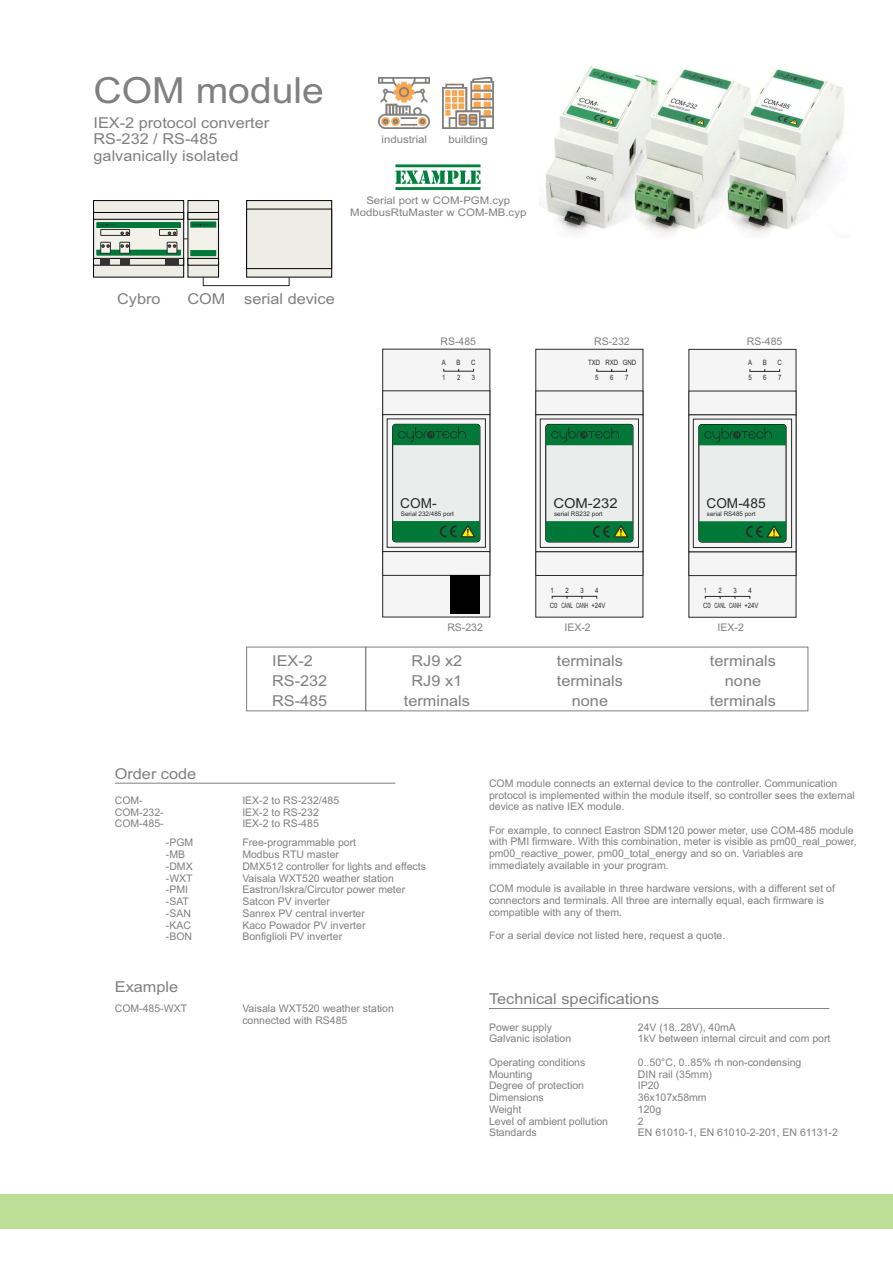
<style>
.page{position:relative;width:893px;height:1263px;background:#fff}
.page>*{position:absolute;margin:0;border:0;box-sizing:border-box;transform-origin:0 0}
.t1{font:36px "Arial";color:#808080;scale:1.09 1}
.t2{font:15px/20.1px "Arial";color:#808080;text-align:center;scale:1.09 1}
.t3{font:13.65px "Arial";color:#2b2929}
.t4{font:13.65px "Arial";color:#2b2929;scale:1.09 1}
.t5{font:10.5px/11.7px "Arial";color:#808080}
.t6{font:10.5px/11.7px "Arial";color:#808080;text-align:center;scale:1.09 1}
.t7{font:7.35px/14.9px "Arial Narrow";color:#2b2929}
.t8{font:6.3px "Arial";color:#2b2929}
</style>
<div class="page">
<div style="left:0;top:1195px;width:893px;height:34px;background:#bcde96"></div>
<hr style="left:489px;top:1008px;width:340px;height:1px;background:#808080">
<hr style="left:115px;top:783px;width:280px;height:1px;background:#808080">
<svg style="left:382px;top:348px;width:109px;height:270px"></svg>
<div style="left:451px;top:575px;width:29px;height:39px;background:#000"></div>
<svg style="left:535px;top:348px;width:109px;height:270px"></svg>
<svg style="left:688px;top:349px;width:109px;height:269px"></svg>
<div style="left:246px;top:647px;width:120px;height:64px;border:1px solid #808080"></div>
<div style="left:365px;top:647px;width:443px;height:64px;border:1px solid #808080"></div>
<svg style="left:246px;top:200px;width:86px;height:78px;background:#dcdcd6"></svg>
<svg style="left:93px;top:200px;width:126px;height:78px;background:#adbbaf"></svg>
<div style="left:203px;top:277px;width:87px;height:9px;border:1px solid #2b2929"></div>
<img style="left:378px;top:77px;width:51px;height:51px">
<img style="left:442px;top:77px;width:51px;height:51px">
<svg style="left:395px;top:164px;width:85px;height:26px"></svg>
<img style="left:544px;top:65px;width:300px;height:169px">
<h1 class="t1" style="left:94px;top:77px;width:213px">COM module</h1>
<h2 class="t2" style="left:94px;top:115px;width:163px;line-height:16.8px;text-align:left">IEX-2 protocol converter<br>RS-232 / RS-485 galvanically isolated</h2>
<p class="t6" style="left:382px;top:134px;width:43px">industrial</p>
<p class="t6" style="left:448px;top:134px;width:38px">building</p>
<p class="t6" style="left:350px;top:196px;width:163px">Serial port w COM-PGM.cyp<br>ModbusRtuMaster w COM-MB.cyp</p>
<h2 class="t2" style="left:117px;top:290px;width:41px">Cybro</h2>
<h2 class="t2" style="left:187px;top:290px;width:36px">COM</h2>
<h2 class="t2" style="left:244px;top:290px;width:85px">serial device</h2>
<p class="t5" style="left:441px;top:336px;width:37px">RS-485</p>
<p class="t7" style="left:442px;top:356px;width:6px">A<br>1</p>
<p class="t7" style="left:456px;top:356px;width:6px">B<br>2</p>
<p class="t7" style="left:471px;top:356px;width:6px">C<br>3</p>
<p class="t5" style="left:594px;top:336px;width:37px">RS-232</p>
<p class="t7" style="left:588px;top:356px;width:14px;text-align:right">TXD<br>5</p>
<p class="t7" style="left:605px;top:356px;width:14px;text-align:center">RXD<br>6</p>
<p class="t7" style="left:625px;top:356px;width:13px;text-indent:-2px">GND<br>7</p>
<h2 class="t2" style="left:272px;top:652px;width:52px;text-align:left">IEX-2<br>RS-232<br>RS-485</h2>
<h3 class="t3" style="left:400px;top:498px;width:38px">COM-</h3>
<p class="t8" style="left:401px;top:511px;width:55px">Serial 232/485 port</p>
<h3 class="t4" style="left:553px;top:498px;width:60px">COM-232</h3>
<p class="t8" style="left:554px;top:511px;width:50px">serial RS232 port</p>
<p class="t7" style="left:550px;top:583px;width:9px">1<br>C0</p>
<p class="t7" style="left:561px;top:583px;width:13px;text-align:center">2<br>CANL</p>
<p class="t7" style="left:576px;top:583px;width:31px;text-indent:4px">3<br>CANH +24V</p>
<p class="t7" style="left:595px;top:583px;width:5px">4</p>
<p class="t5" style="left:447px;top:622px;width:37px">RS-232</p>
<h2 class="t2" style="left:404px;top:652px;width:62px">RJ9 x2<br>RJ9 x1 terminals</h2>
<h2 class="t2" style="left:557px;top:652px;width:62px">terminals terminals none</h2>
<p class="t5" style="left:565px;top:622px;width:28px">IEX-2</p>
<p class="t5" style="left:747px;top:336px;width:37px">RS-485</p>
<p class="t7" style="left:748px;top:356px;width:6px">A<br>5</p>
<p class="t7" style="left:763px;top:356px;width:6px">B<br>6</p>
<p class="t7" style="left:778px;top:356px;width:6px">C<br>7</p>
<h3 class="t3" style="left:706px;top:498px;width:61px">COM-485</h3>
<p class="t8" style="left:707px;top:511px;width:50px">serial RS485 port</p>
<p class="t7" style="left:703px;top:583px;width:9px">1<br>C0</p>
<p class="t7" style="left:714px;top:583px;width:13px;text-align:center">2<br>CANL</p>
<p class="t7" style="left:729px;top:583px;width:31px;text-indent:4px">3<br>CANH +24V</p>
<p class="t7" style="left:748px;top:583px;width:5px">4</p>
<p class="t5" style="left:718px;top:623px;width:28px">IEX-2</p>
<h2 class="t2" style="left:710px;top:652px;width:62px">terminals none terminals</h2>
<h2 class="t2" style="left:115px;top:765px;width:76px">Order code</h2>
<p class="t5" style="left:115px;top:795px;width:51px">COM-<br>COM-232-<br>COM-485-</p>
<p class="t5" style="left:242px;top:795px;width:98px">IEX-2 to RS-232/485<br>IEX-2 to RS-232<br>IEX-2 to RS-485</p>
<p class="t5" style="left:166px;top:838px;width:29px">-PGM -MB -DMX -WXT -PMI -SAT -SAN -KAC -BON</p>
<p class="t5" style="left:242px;top:838px;width:185px">Free-programmable port<br>Modbus RTU master<br>DMX512 controller for lights and effects<br>Vaisala WXT520 weather station<br>Eastron/Iskra/Circutor power meter<br>Satcon PV inverter<br>Sanrex PV central inverter<br>Kaco Powador PV inverter<br>Bonfiglioli PV inverter</p>
<h2 class="t2" style="left:115px;top:977px;width:60px">Example</h2>
<p class="t5" style="left:115px;top:1004px;width:74px">COM-485-WXT</p>
<p class="t5" style="left:242px;top:1004px;width:153px">Vaisala WXT520 weather station connected with RS485</p>
<p class="t5" style="left:489px;top:778px;width:367px">COM module connects an external device to the controller. Communication protocol is implemented within the module itself, so controller sees the external device as native IEX module.</p>
<p class="t5" style="left:489px;top:825px;width:369px">For example, to connect Eastron SDM120 power meter, use COM-485 module with PMI firmware. With this combination, meter is visible as pm00_real_power, pm00_reactive_power, pm00_total_energy and so on. Variables are immediately available in your program.</p>
<p class="t5" style="left:489px;top:884px;width:347px">COM module is available in three hardware versions, with a different set of connectors and terminals. All three are internally equal, each firmware is compatible with any of them.</p>
<p class="t5" style="left:489px;top:931px;width:238px">For a serial device not listed here, request a quote.</p>
<h2 class="t2" style="left:489px;top:990px;width:158px">Technical specifications</h2>
<p class="t5" style="left:489px;top:1022px;width:65px">Power supply</p>
<p class="t5" style="left:638px;top:1022px;width:100px">24V (18..28V), 40mA</p>
<p class="t5" style="left:489px;top:1034px;width:84px">Galvanic isolation</p>
<p class="t5" style="left:638px;top:1034px;width:194px">1kV between internal circuit and com port</p>
<p class="t5" style="left:489px;top:1057px;width:98px">Operating conditions</p>
<p class="t5" style="left:638px;top:1057px;width:165px">0..50°C, 0..85% rh non-condensing</p>
<p class="t5" style="left:489px;top:1069px;width:45px">Mounting</p>
<p class="t5" style="left:638px;top:1069px;width:76px">DIN rail (35mm)</p>
<p class="t5" style="left:489px;top:1081px;width:97px">Degree of protection</p>
<p class="t5" style="left:638px;top:1081px;width:23px">IP20</p>
<p class="t5" style="left:489px;top:1092px;width:56px">Dimensions</p>
<p class="t5" style="left:638px;top:1092px;width:70px">36x107x58mm</p>
<p class="t5" style="left:489px;top:1104px;width:34px">Weight</p>
<p class="t5" style="left:638px;top:1104px;width:25px">120g</p>
<p class="t5" style="left:489px;top:1116px;width:121px">Level of ambient pollution</p>
<p class="t5" style="left:638px;top:1116px;width:7px">2</p>
<p class="t5" style="left:489px;top:1128px;width:49px">Standards</p>
<p class="t5" style="left:638px;top:1128px;width:202px">EN 61010-1, EN 61010-2-201, EN 61131-2</p>
</div>
